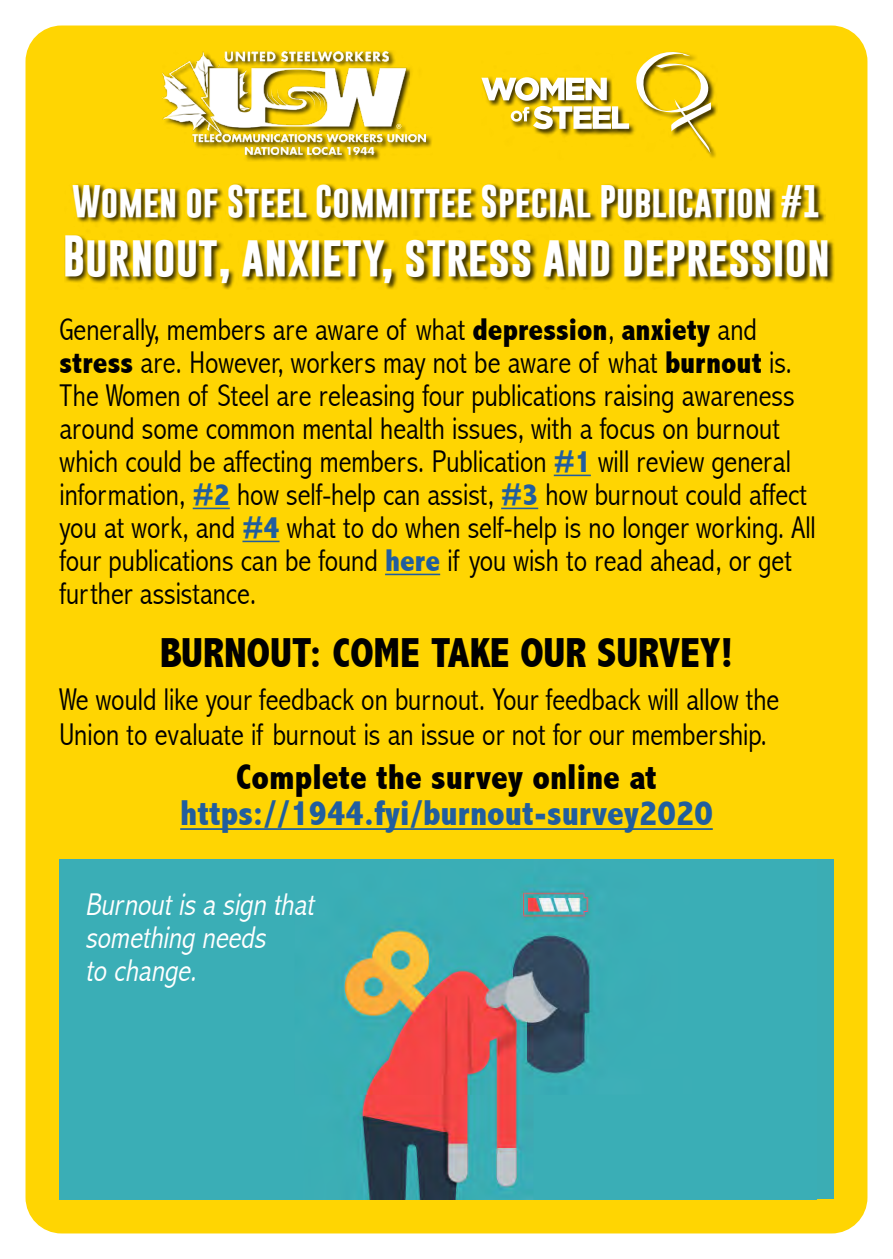
<style>
.page{position:relative;width:893px;height:1259px;background:#fff}
.page>*{position:absolute;margin:0;border:0;box-sizing:border-box;transform-origin:0 0}
.t1{font:700 42px "Gobold";color:#fff}
.t2{font:800 condensed 42px "Abadi";color:#000}
.t3{font:800 condensed 36px "Abadi";color:#215e9e}
.t4{font:800 condensed 36px "Abadi";color:#000}
.t5{font:700 33px "Gobold";color:#fff}
.t6{font:300 condensed 31.5px/33px "Abadi";color:#000}
.t7{font:italic 300 condensed 31.5px/33px "Abadi";color:#fff}
.s1{font-weight:800}
.s2{font-weight:800;color:#215e9e}
</style>
<div class="page">
<div style="left:26px;top:26px;width:841px;height:1207px;background:#ffd502;border-radius:36px"></div>
<div style="left:64px;top:183px;width:770px;height:107px;background:#000;opacity:.75"></div>
<hr style="left:554px;top:474px;width:37px;height:2px;background:#215e9e">
<hr style="left:193px;top:507px;width:37px;height:2px;background:#215e9e">
<hr style="left:501px;top:507px;width:37px;height:2px;background:#215e9e">
<hr style="left:242px;top:540px;width:38px;height:2px;background:#215e9e">
<hr style="left:385px;top:573px;width:55px;height:2px;background:#215e9e">
<div style="left:162px;top:50px;width:270px;height:112px;background:#000;opacity:.75"></div>
<img style="left:163px;top:51px;width:263px;height:104px">
<div style="left:481px;top:51px;width:237px;height:110px;background:#000;opacity:.75"></div>
<svg style="left:636px;top:52px;width:76px;height:102px"></svg>
<svg style="left:481px;top:77px;width:148px;height:52px"></svg>
<hr style="left:180px;top:828px;width:533px;height:2px;background:#215e9e">
<div style="left:60px;top:859px;width:773px;height:340px;background:#3badb4"></div>
<img style="left:341px;top:888px;width:251px;height:311px">
<p class="t5" style="left:72px;top:180px;width:750px">Women of Steel Committee Special Publication #1</p>
<h1 class="t1" style="left:63px;top:228px;width:769px">Burnout, anxiety, stress and depression</h1>
<p class="t6" style="left:60px;top:313px;width:758px">Generally, members are aware of what <span class="s1">depression</span>, <span class="s1">anxiety</span> and <span class="s1">stress</span> are. However, workers may not be aware of what <span class="s1">burnout</span> is.<br>The Women of Steel are releasing four publications raising awareness around some common mental health issues, with a focus on burnout which could be affecting members. Publication <span class="s2">#1</span> will review general information, <span class="s2">#2</span> how self-help can assist, <span class="s2">#3</span> how burnout could affect you at work, and <span class="s2">#4</span> what to do when self-help is no longer working. All four publications can be found <span class="s2">here</span> if you wish to read ahead, or get further assistance.</p>
<h1 class="t2" style="left:160px;top:629px;width:575px">BURNOUT: COME TAKE OUR SURVEY!</h1>
<p class="t6" style="left:60px;top:682px;width:721px;line-height:34.5px">We would like your feedback on burnout. Your feedback will allow the<br>Union to evaluate if burnout is an issue or not for our membership.</p>
<p class="t4" style="left:236px;top:756px;width:422px">Complete the survey online at</p>
<p class="t3" style="left:180px;top:792px;width:534px">https://1944.fyi/burnout-survey2020</p>
<p class="t7" style="left:85px;top:888px;width:237px">Burnoutisa sign that something needs<br>to change.</p>
</div>
